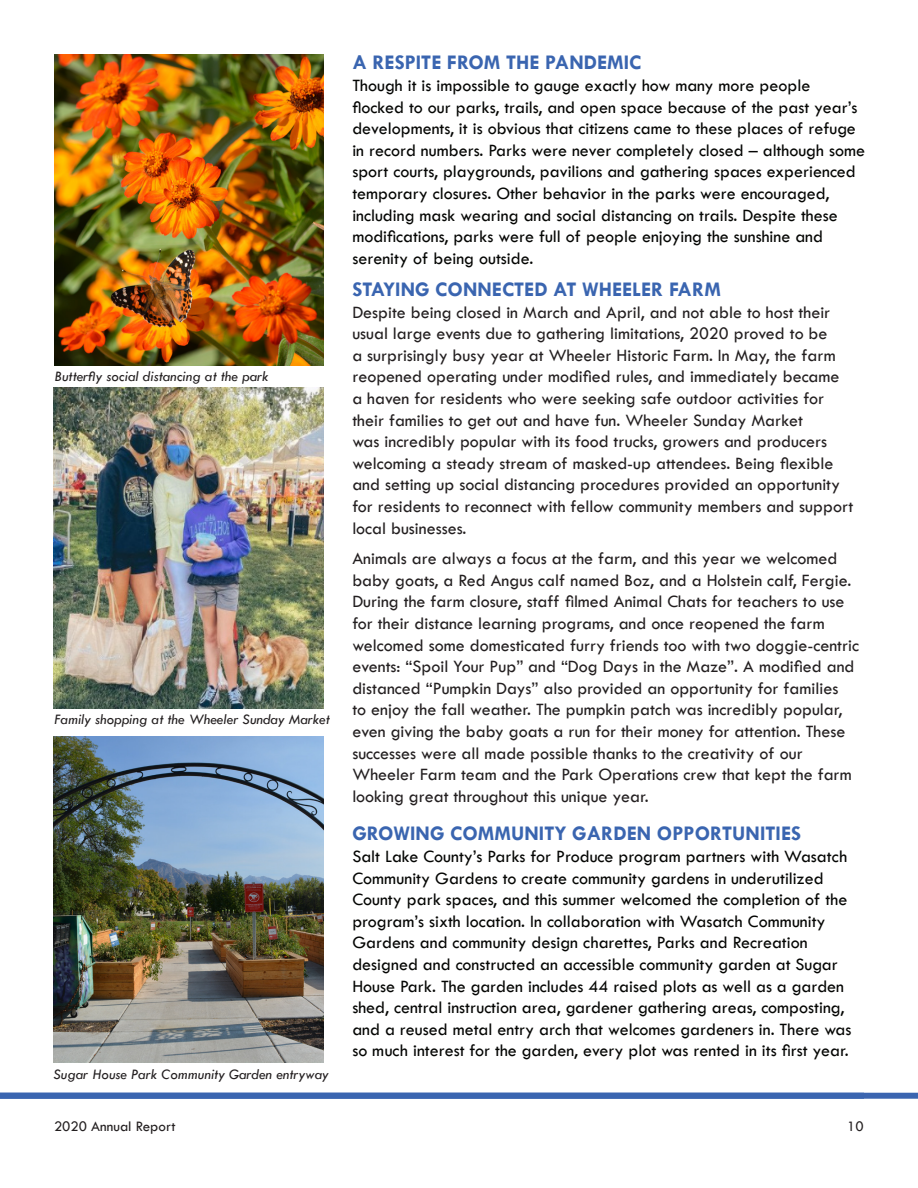
<style>
.page{position:relative;width:918px;height:1188px;background:#fff}
.page>*{position:absolute;margin:0;border:0;box-sizing:border-box;transform-origin:0 0}
.t1{font:700 21px "Tw Cen";color:#3a65b0}
.t2{font:18px/21.6px "Tw Cen";color:#231f20}
.t3{font:18px/21.6px "Tw Cen";color:#040503}
.t4{font:italic 15px "Tw Cen";color:#231f20}
.t5{font:15px "Tw Cen";color:#231f20}
</style>
<div class="page">
<div style="left:0;top:1093px;width:918px;height:6px;background:#3b65b0"></div>
<img style="left:54px;top:736px;width:270px;height:326px">
<img style="left:53px;top:388px;width:270px;height:320px">
<img style="left:54px;top:55px;width:270px;height:310px">
<p class="t4" style="left:55px;top:367px;width:216px">Butterfly social distancing at the park</p>
<p class="t4" style="left:55px;top:711px;width:277px">Family shopping at the Wheeler Sunday Market</p>
<p class="t4" style="left:53px;top:1065px;width:277px">Sugar House Park Community Garden entryway</p>
<p class="t1" style="left:352px;top:50px;width:291px">A RESPITE FROM THE PANDEMIC</p>
<p class="t3" style="left:352px;top:74px;width:514px">Though it is impossible to gauge exactly how many more people flocked to our parks, trails, and open space because of the past year’s developments, it is obvious that citizens came to these places of refuge in record numbers. Parks were never completely closed – although some sport courts, playgrounds, pavilions and gathering spaces experienced temporary closures. Other behavior in the parks were encouraged, including mask wearing and social distancing on trails. Despite these modifications, parks were full of people enjoying the sunshine and serenity of being outside.</p>
<p class="t1" style="left:352px;top:277px;width:370px">STAYING CONNECTED AT WHEELER FARM</p>
<p class="t2" style="left:352px;top:301px;width:502px">Despite being closed in March and April, and not able to host their usual large events due to gathering limitations, 2020 proved to be<br>a surprisingly busy year at Wheeler Historic Farm. In May, the farm reopened operating under modified rules, and immediately became a haven for residents who were seeking safe outdoor activities for their families to get out and have fun. Wheeler Sunday Market<br>was incredibly popular with its food trucks, growers and producers welcoming a steady stream of masked-up attendees. Being flexible and setting up social distancing procedures provided an opportunity for residents to reconnect with fellow community members and support local businesses.</p>
<p class="t2" style="left:352px;top:548px;width:508px">Animals are always a focus at the farm, and this year we welcomed baby goats, a Red Angus calf named Boz, and a Holstein calf, Fergie.<br>During the farm closure, staff filmed Animal Chats for teachers to use for their distance learning programs, and once reopened the farm welcomed some domesticated furry friends too with two doggie-centric events: “Spoil Your Pup” and “Dog Days in the Maze”. A modified and distanced “Pumpkin Days” also provided an opportunity for families<br>to enjoy the fall weather. The pumpkin patch was incredibly popular, even giving the baby goats a run for their money for attention. These successes were all made possible thanks to the creativity of our Wheeler Farm team and the Park Operations crew that kept the farm looking great throughout this unique year.</p>
<p class="t1" style="left:352px;top:821px;width:450px">GROWING COMMUNITY GARDEN OPPORTUNITIES</p>
<p class="t3" style="left:352px;top:845px;width:501px">Salt Lake County’s Parks for Produce program partners with Wasatch Community Gardens to create community gardens in underutilized County park spaces, and this summer welcomed the completion of the program’s sixth location. In collaboration with Wasatch Community Gardens and community design charettes, Parks and Recreation designed and constructed an accessible community garden at Sugar House Park. The garden includes 44 raised plots as well as a garden shed, central instruction area, gardener gathering areas, composting, and a reused metal entry arch that welcomes gardeners in. There was so much interest for the garden, every plot was rented in its first year.</p>
<p class="t5" style="left:54px;top:1117px;width:123px">2020 Annual Report</p>
<p class="t5" style="left:847px;top:1117px;width:18px">10</p>
</div>
